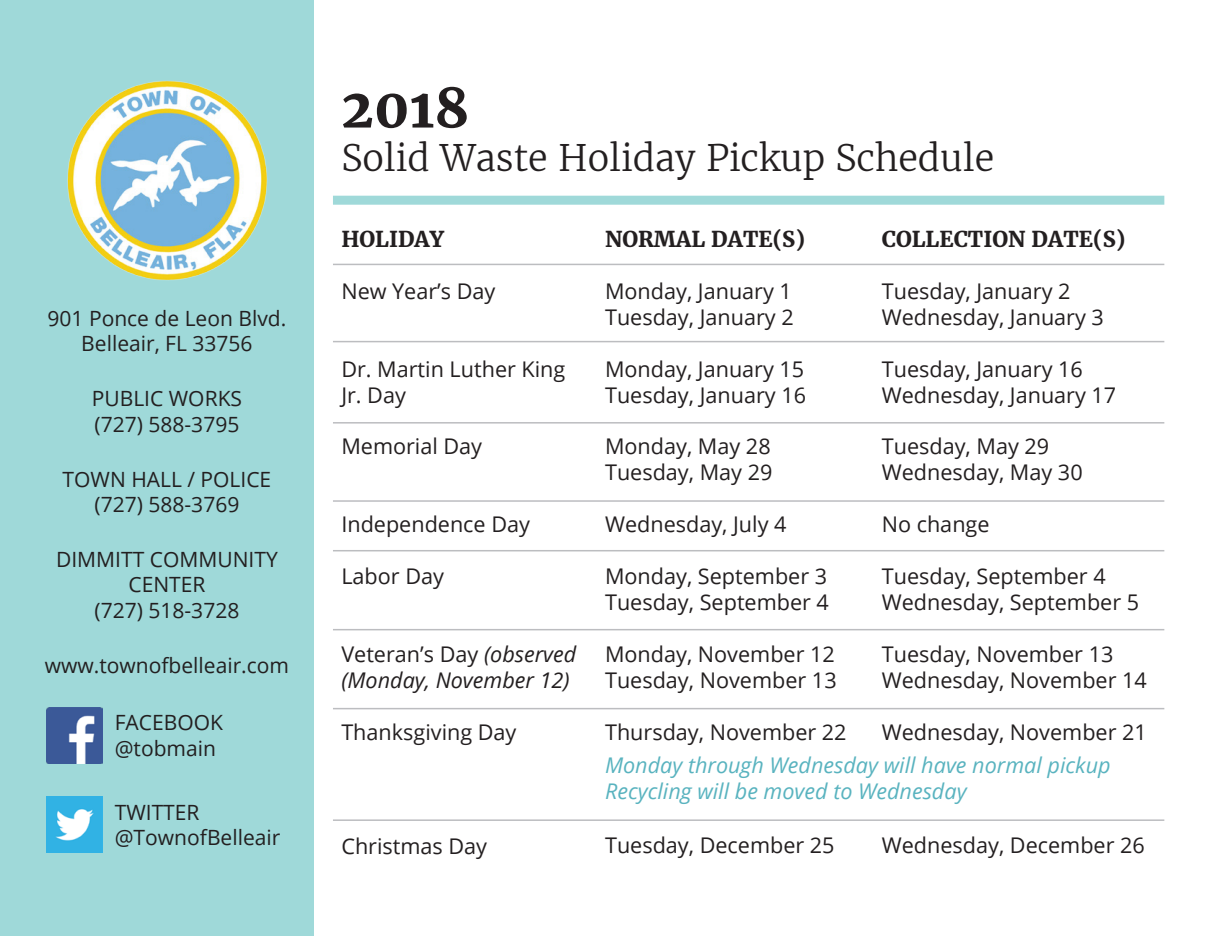
<style>
.page{position:relative;width:1208px;height:936px;background:#fff}
.page>*{position:absolute;margin:0;border:0;box-sizing:border-box;transform-origin:0 0}
.t1{font:700 54px "Merriweather";color:#231f20}
.t2{font:300 36px "Merriweather";color:#231f20}
.t3{font:21.6px/25.8px "Open Sans";color:#231f20}
.t4{font:italic 21.6px "Open Sans";color:#59b3bf}
.t5{font:700 21.6px "Merriweather";color:#231f20}
.t6{font:italic 21.6px "Open Sans";color:#231f20}
.t7{font:21px/25.2px "Open Sans";color:#231f20;text-align:center}
.s1{font-style:italic}
</style>
<div class="page">
<div style="left:0;top:0;width:314px;height:935px;background:#9fd9d9"></div>
<img style="left:67px;top:81px;width:201px;height:200px">
<img style="left:46px;top:707px;width:56px;height:56px">
<img style="left:46px;top:796px;width:56px;height:56px">
<div style="left:333px;top:196px;width:831px;height:9px;background:#9fd9d9"></div>
<hr style="left:333px;top:341px;width:831px;height:1px;background:#bcbdc0">
<hr style="left:333px;top:422px;width:831px;height:1px;background:#bcbdc0">
<hr style="left:333px;top:500px;width:831px;height:1px;background:#bcbdc0">
<hr style="left:333px;top:550px;width:831px;height:1px;background:#bcbdc0">
<hr style="left:333px;top:628px;width:831px;height:2px;background:#bcbdc0">
<hr style="left:333px;top:819px;width:831px;height:1px;background:#bcbdc0">
<hr style="left:333px;top:263px;width:831px;height:2px;background:#bcbdc0">
<hr style="left:333px;top:707px;width:831px;height:2px;background:#bcbdc0">
<p class="t7" style="left:48px;top:305px;width:240px">901 Ponce de Leon Blvd.</p>
<p class="t7" style="left:81px;top:330px;width:173px">Belleair, FL 33756</p>
<p class="t7" style="left:92px;top:385px;width:152px">PUBLIC WORKS</p>
<p class="t7" style="left:95px;top:410px;width:146px">(727) 588-3795</p>
<p class="t7" style="left:63px;top:466px;width:210px">TOWN HALL / POLICE</p>
<p class="t7" style="left:95px;top:491px;width:146px">(727) 588-3769</p>
<p class="t7" style="left:56px;top:546px;width:223px">DIMMITT COMMUNITY<br>CENTER</p>
<p class="t7" style="left:95px;top:596px;width:146px">(727) 518-3728</p>
<p class="t7" style="left:45px;top:652px;width:246px">www.townofbelleair.com</p>
<p class="t7" style="left:115px;top:709px;width:110px">FACEBOOK</p>
<p class="t7" style="left:115px;top:734px;width:103px">@tobmain</p>
<p class="t7" style="left:115px;top:799px;width:86px">TWITTER</p>
<p class="t7" style="left:115px;top:824px;width:167px">@TownofBelleair</p>
<p class="t1" style="left:341px;top:72px;width:129px">2018</p>
<p class="t2" style="left:341px;top:133px;width:654px">Solid Waste Holiday Pickup Schedule</p>
<p class="t5" style="left:341px;top:224px;width:104px">HOLIDAY</p>
<p class="t3" style="left:341px;top:277px;width:156px">New Year’s Day</p>
<p class="t3" style="left:341px;top:355px;width:225px">Dr. Martin Luther King<br>Jr. Day</p>
<p class="t3" style="left:341px;top:433px;width:142px">Memorial Day</p>
<p class="t3" style="left:341px;top:511px;width:190px">Independence Day</p>
<p class="t3" style="left:341px;top:562px;width:104px">Labor Day</p>
<p class="t3" style="left:341px;top:640px;width:236px">Veteran’s Day <span class="s1">(observed</span></p>
<p class="t6" style="left:341px;top:665px;width:230px">(Monday, November 12)</p>
<p class="t3" style="left:341px;top:718px;width:177px">Thanksgiving Day</p>
<p class="t3" style="left:341px;top:832px;width:147px">Christmas Day</p>
<p class="t5" style="left:605px;top:224px;width:201px">NORMAL DATE(S)</p>
<p class="t3" style="left:605px;top:277px;width:188px">Monday, January 1</p>
<p class="t3" style="left:605px;top:303px;width:190px">Tuesday, January 2</p>
<p class="t3" style="left:605px;top:355px;width:201px">Monday, January 15</p>
<p class="t3" style="left:605px;top:381px;width:203px">Tuesday, January 16</p>
<p class="t3" style="left:605px;top:433px;width:167px">Monday, May 28</p>
<p class="t3" style="left:605px;top:459px;width:169px">Tuesday, May 29</p>
<p class="t3" style="left:605px;top:511px;width:183px">Wednesday, July 4</p>
<p class="t3" style="left:605px;top:562px;width:224px">Monday, September 3</p>
<p class="t3" style="left:605px;top:588px;width:225px">Tuesday, September 4</p>
<p class="t3" style="left:605px;top:640px;width:233px">Monday, November 12<br>Tuesday, November 13</p>
<p class="t3" style="left:605px;top:718px;width:243px">Thursday, November 22</p>
<p class="t4" style="left:605px;top:750px;width:507px">Monday through Wednesday will have normal pickup</p>
<p class="t4" style="left:605px;top:776px;width:363px">Recycling will be moved to Wednesday</p>
<p class="t3" style="left:605px;top:831px;width:231px">Tuesday, December 25</p>
<p class="t5" style="left:881px;top:224px;width:245px">COLLECTION DATE(S)</p>
<p class="t3" style="left:881px;top:277px;width:190px">Tuesday, January 2</p>
<p class="t3" style="left:881px;top:303px;width:224px">Wednesday, January 3</p>
<p class="t3" style="left:881px;top:355px;width:203px">Tuesday, January 16</p>
<p class="t3" style="left:881px;top:381px;width:236px">Wednesday, January 17</p>
<p class="t3" style="left:881px;top:433px;width:169px">Tuesday, May 29</p>
<p class="t3" style="left:881px;top:459px;width:202px">Wednesday, May 30</p>
<p class="t3" style="left:881px;top:511px;width:109px">No change</p>
<p class="t3" style="left:881px;top:562px;width:225px">Tuesday, September 4</p>
<p class="t3" style="left:881px;top:588px;width:259px">Wednesday, September 5</p>
<p class="t3" style="left:881px;top:640px;width:233px">Tuesday, November 13</p>
<p class="t3" style="left:881px;top:666px;width:266px">Wednesday, November 14</p>
<p class="t3" style="left:881px;top:718px;width:266px">Wednesday, November 21</p>
<p class="t3" style="left:881px;top:831px;width:264px">Wednesday, December 26</p>
</div>
